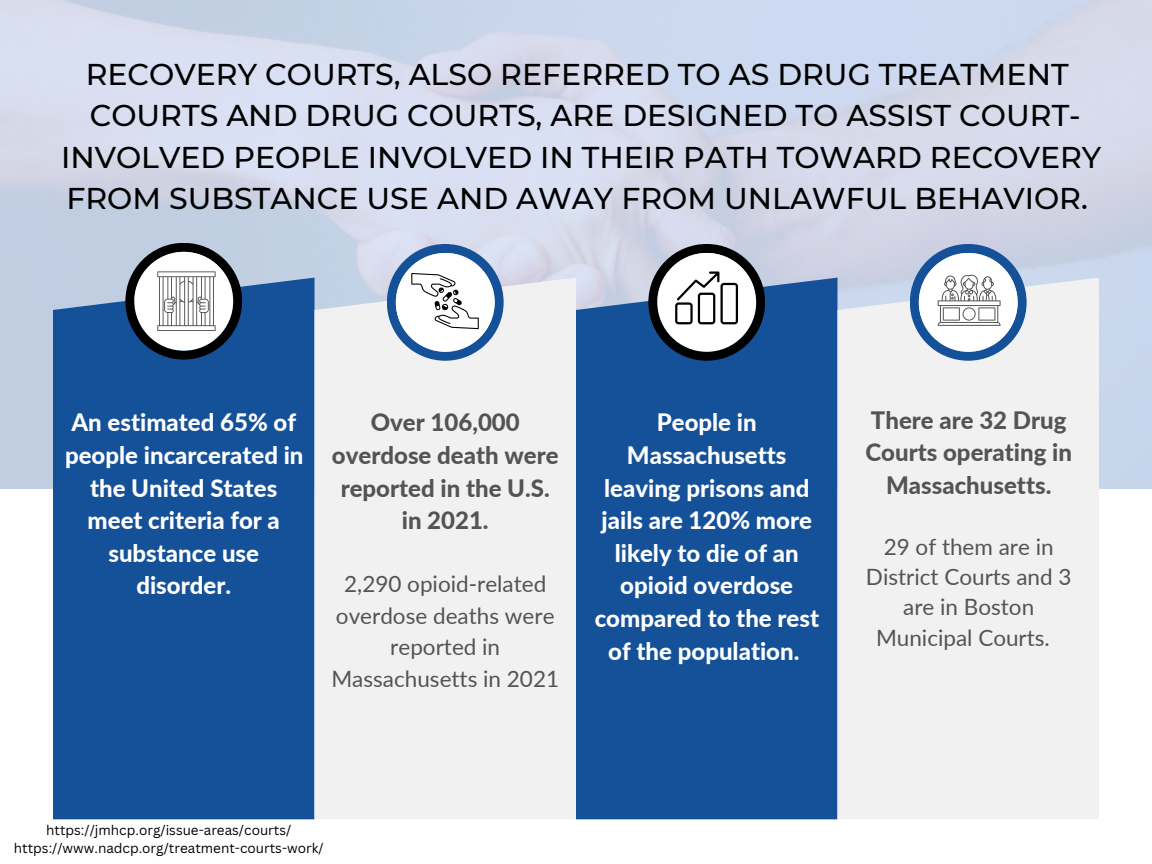
<style>
.page{position:relative;width:1152px;height:864px;background:#fff}
.page>*{position:absolute;margin:0;border:0;box-sizing:border-box;transform-origin:0 0}
.t1{font:500 30px/41.7px "Montserrat";color:#000;text-align:center}
.t2{font:800 24px/32.7px "Lato";color:#fff;text-align:center}
.t3{font:800 24px/32.7px "Lato";color:#545454;text-align:center}
.t4{font:22.5px/31.5px "Lato";color:#545454;text-align:center}
.t5{font:13.5px/18px "Canva Sans";color:#000;text-align:center}
</style>
<div class="page">
<div style="left:53px;top:278px;width:262px;height:541px;background:#145199"></div>
<div style="left:315px;top:278px;width:261px;height:541px;background:#f1f1f1"></div>
<div style="left:576px;top:278px;width:261px;height:541px;background:#145199"></div>
<div style="left:837px;top:278px;width:262px;height:541px;background:#f1f1f1"></div>
<svg style="left:910px;top:244px;width:117px;height:117px"></svg>
<svg style="left:125px;top:243px;width:117px;height:117px"></svg>
<svg style="left:648px;top:244px;width:117px;height:117px"></svg>
<svg style="left:387px;top:244px;width:117px;height:117px"></svg>
<p class="t1" style="left:61px;top:53px;width:1042px">RECOVERY COURTS, ALSO REFERRED TO AS DRUG TREATMENT COURTS AND DRUG COURTS, ARE DESIGNED TO ASSIST COURT-INVOLVED PEOPLE INVOLVED IN THEIR PATH TOWARD RECOVERY FROM SUBSTANCE USE AND AWAY FROM UNLAWFUL BEHAVIOR.</p>
<p class="t2" style="left:65px;top:406px;width:240px">An estimated 65% of people incarcerated in the United States meet criteria for a substance use disorder.</p>
<p class="t2" style="left:595px;top:406px;width:226px">People in<br>Massachusetts leaving prisons and jails are 120% more likely to die of an opioid overdose compared to the rest of the population.</p>
<p class="t3" style="left:332px;top:406px;width:228px">Over 106,000 overdose death were reported in the U.S. in 2021.</p>
<p class="t4" style="left:331px;top:568px;width:229px">2,290 opioid-related overdose deaths were reported in<br>Massachusetts in 2021</p>
<p class="t3" style="left:865px;top:403px;width:208px">There are 32 Drug<br>Courts operating in<br>Massachusetts.</p>
<p class="t4" style="left:866px;top:531px;width:207px;line-height:30.3px">29 of them are in<br>District Courts and 3 are in Boston<br>Municipal Courts.</p>
<p class="t5" style="left:14px;top:821px;width:311px">https://jmhcp.org/issue-areas/courts/ https://www.nadcp.org/treatment-courts-work/</p>
</div>
